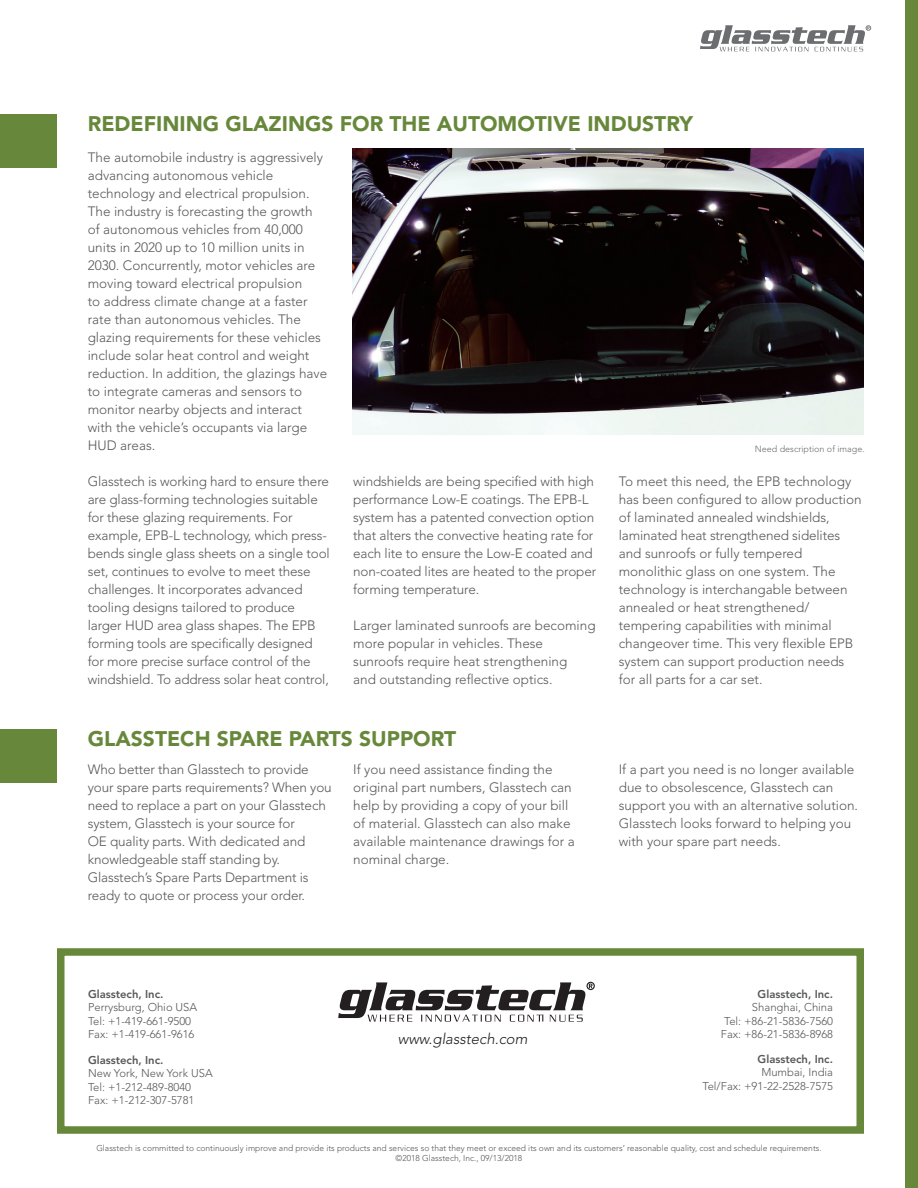
<style>
.page{position:relative;width:918px;height:1188px;background:#fff}
.page>*{position:absolute;margin:0;border:0;box-sizing:border-box;transform-origin:0 0}
.t1{font:900 21px "Avenir LT Std";color:#67883a}
.t2{font:italic 300 15px "Avenir LT Std";color:#231f20}
.t3{font:300 13.5px/18px "Avenir LT Std";color:#57585a}
.t4{font:300 11.25px/13.5px "Avenir LT Std";color:#57585a}
.t5{font:800 11.25px "Avenir LT Std";color:#57585a}
.t6{font:300 9px "Avenir LT Std";color:#6c6d70}
.t7{font:300 8.55px/10.2px "Avenir LT Std";color:#57585a;text-align:center}
</style>
<div class="page">
<div style="left:905px;top:0;width:13px;height:1188px;background:#67883a"></div>
<svg style="left:700px;top:25px;width:171px;height:26px"></svg>
<div style="left:0;top:114px;width:57px;height:54px;background:#67883a"></div>
<svg style="left:338px;top:982px;width:257px;height:40px"></svg>
<div style="left:57px;top:948px;width:807px;height:186px;border:8px solid #67883a"></div>
<img style="left:352px;top:148px;width:512px;height:287px">
<div style="left:0;top:730px;width:57px;height:53px;background:#67883a"></div>
<h1 class="t1" style="left:88px;top:111px;width:607px">REDEFINING GLAZINGS FOR THE AUTOMOTIVE INDUSTRY</h1>
<p class="t3" style="left:88px;top:148px;width:241px">The automobile industry is aggressively advancing autonomous vehicle technology and electrical propulsion.<br>The industry is forecasting the growth of autonomous vehicles from 40,000 units in 2020 up to 10 million units in 2030. Concurrently, motor vehicles are moving toward electrical propulsion<br>to address climate change at a faster rate than autonomous vehicles. The glazing requirements for these vehicles include solar heat control and weight reduction. In addition, the glazings have to integrate cameras and sensors to monitor nearby objects and interact with the vehicle’s occupants via large HUD areas.</p>
<p class="t3" style="left:88px;top:472px;width:244px">Glasstech is working hard to ensure there are glass-forming technologies suitable for these glazing requirements. For example, EPB-L technology, which press&shy;bends single glass sheets on a single tool set, continues to evolve to meet these challenges. It incorporates advanced tooling designs tailored to produce larger HUD area glass shapes. The EPB forming tools are specifically designed for more precise surface control of the windshield. To address solar heat control,</p>
<p class="t3" style="left:353px;top:472px;width:245px">windshields are being specified with high performance Low-E coatings. The EPB-L system has a patented convection option that alters the convective heating rate for each lite to ensure the Low-E coated and non-coated lites are heated to the proper forming temperature.</p>
<p class="t6" style="left:755px;top:443px;width:111px">Need description of image.</p>
<p class="t3" style="left:619px;top:472px;width:244px">To meet this need, the EPB technology has been configured to allow production of laminated annealed windshields, laminated heat strengthened sidelites and sunroofs or fully tempered monolithic glass on one system. The technology is interchangable between annealed or heat strengthened/ tempering capabilities with minimal changeover time. This very flexible EPB system can support production needs for all parts for a car set.</p>
<p class="t3" style="left:353px;top:616px;width:244px">Larger laminated sunroofs are becoming more popular in vehicles. These sunroofs require heat strengthening<br>and outstanding reflective optics.</p>
<h1 class="t1" style="left:88px;top:726px;width:370px">GLASSTECH SPARE PARTS SUPPORT</h1>
<p class="t3" style="left:88px;top:760px;width:246px">Who better than Glasstech to provide your spare parts requirements? When you need to replace a part on your Glasstech system, Glasstech is your source for<br>OE quality parts. With dedicated and knowledgeable staff standing by.<br>Glasstech’s Spare Parts Department is ready to quote or process your order.</p>
<p class="t3" style="left:353px;top:760px;width:223px">If you need assistance finding the original part numbers, Glasstech can help by providing a copy of your bill of material. Glasstech can also make available maintenance drawings for a nominal charge.</p>
<p class="t3" style="left:619px;top:760px;width:241px">If a part you need is no longer available due to obsolescence, Glasstech can support you with an alternative solution.<br>Glasstech looks forward to helping you with your spare part needs.</p>
<p class="t5" style="left:88px;top:987px;width:77px">Glasstech, Inc.</p>
<p class="t4" style="left:88px;top:1001px;width:111px">Perrysburg, Ohio USA<br>Tel: +1-419-661-9500<br>Fax: +1-419-661-9616</p>
<p class="t5" style="left:88px;top:1053px;width:77px">Glasstech, Inc.</p>
<p class="t4" style="left:88px;top:1067px;width:126px">New York, New York USA<br>Tel: +1-212-489-8040<br>Fax: +1-212-307-5781</p>
<p class="t2" style="left:398px;top:1030px;width:131px">www.glasstech.com</p>
<p class="t5" style="left:758px;top:987px;width:77px">Glasstech, Inc.</p>
<p class="t4" style="left:721px;top:1001px;width:114px;text-align:justify;text-indent:31px">Shanghai, China Tel: +86-21-5836-7560<br>Fax: +86-21-5836-8968</p>
<p class="t5" style="left:758px;top:1052px;width:77px">Glasstech, Inc.</p>
<p class="t4" style="left:702px;top:1066px;width:132px;text-align:right">Mumbai, India<br>Tel/Fax: +91-22-2528-7575</p>
<p class="t7" style="left:96px;top:1143px;width:727px">Glasstech is committed to continuously improve and provide its products and services so that they meet or exceed its own and its customers’ reasonable quality, cost and schedule requirements. ©2018 Glasstech, Inc., 09/13/2018</p>
</div>
